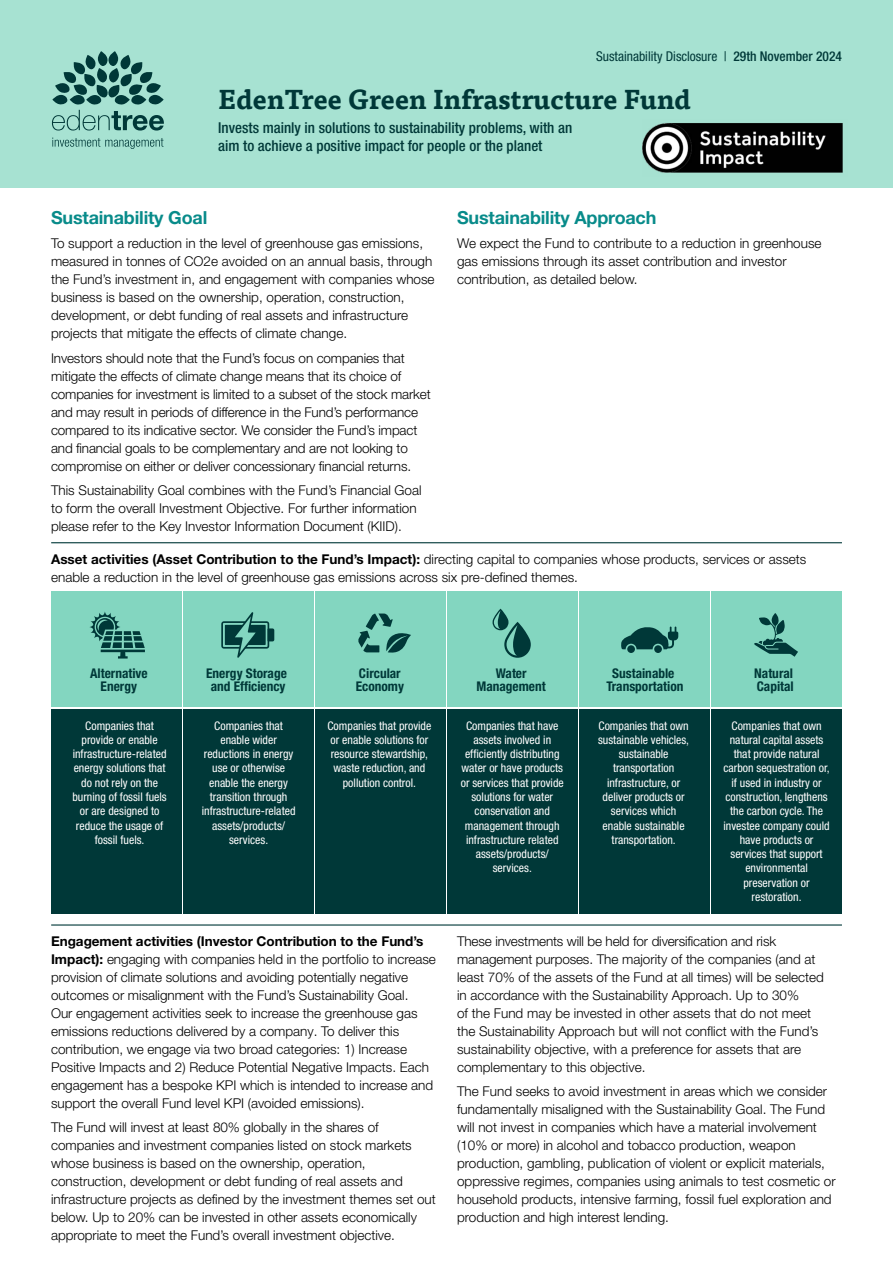
<style>
.page{position:relative;width:893px;height:1263px;background:#fff}
.page>*{position:absolute;margin:0;border:0;box-sizing:border-box;transform-origin:0 0}
.t1{font:700 27px "Tisa Pro";color:#003838}
.t2{font:700 18px "Helvetica Neue LT Pro";letter-spacing:-.01em;color:#088b8a}
.t3{font:500 condensed 15px/18px "Helvetica Neue LT Pro";color:#003838}
.t4{font:300 13.5px/18px "Helvetica Neue LT Pro";color:#000}
.t5{font:condensed 13.5px "Helvetica Neue LT Pro";color:#003838}
.t6{font:700 condensed 13.35px/13.4px "Helvetica Neue LT Pro";color:#003838;text-align:center}
.t7{font:condensed 11.85px/14.2px "Helvetica Neue LT Pro";color:#fff;text-align:center}
.s1{font-weight:500}
.s2{font-weight:700}
</style>
<div class="page">
<div style="left:0;top:0;width:893px;height:187px;background:#a7e2d2"></div>
<svg style="left:52px;top:51px;width:112px;height:80px"></svg>
<svg style="left:52px;top:138px;width:111px;height:11px"></svg>
<img style="left:643px;top:123px;width:200px;height:50px">
<div style="left:52px;top:591px;width:130px;height:116px;background:#83d6c0"></div>
<div style="left:52px;top:709px;width:130px;height:204px;background:#003838"></div>
<div style="left:183px;top:591px;width:131px;height:116px;background:#83d6c0"></div>
<div style="left:183px;top:709px;width:131px;height:204px;background:#003838"></div>
<div style="left:316px;top:591px;width:130px;height:116px;background:#83d6c0"></div>
<div style="left:316px;top:709px;width:130px;height:204px;background:#003838"></div>
<div style="left:448px;top:591px;width:130px;height:116px;background:#83d6c0"></div>
<div style="left:448px;top:709px;width:130px;height:204px;background:#003838"></div>
<div style="left:580px;top:591px;width:130px;height:116px;background:#83d6c0"></div>
<div style="left:580px;top:709px;width:130px;height:204px;background:#003838"></div>
<div style="left:712px;top:591px;width:130px;height:116px;background:#83d6c0"></div>
<div style="left:712px;top:709px;width:130px;height:204px;background:#003838"></div>
<svg style="left:358px;top:613px;width:53px;height:40px"></svg>
<div style="left:627px;top:645px;width:8px;height:8px;background:#003838;border-radius:50%"></div>
<div style="left:654px;top:645px;width:8px;height:8px;background:#003838;border-radius:50%"></div>
<svg style="left:621px;top:626px;width:57px;height:23px"></svg>
<svg style="left:493px;top:609px;width:38px;height:49px"></svg>
<svg style="left:89px;top:611px;width:56px;height:47px"></svg>
<svg style="left:221px;top:612px;width:53px;height:46px"></svg>
<svg style="left:754px;top:613px;width:44px;height:44px"></svg>
<hr style="left:51px;top:542px;width:791px;height:1px;background:#003838">
<hr style="left:51px;top:924px;width:791px;height:1px;background:#003838">
<p class="t5" style="left:596px;top:48px;width:247px">Sustainability Disclosure | <span class="s1">29th November 2024</span></p>
<h1 class="t1" style="left:218px;top:77px;width:474px">EdenTree Green Infrastructure Fund</h1>
<p class="t3" style="left:218px;top:119px;width:355px">Invests mainly in solutions to sustainability problems, with an aim to achieve a positive impact for people or the planet</p>
<h2 class="t2" style="left:51px;top:206px;width:158px">Sustainability Goal</h2>
<p class="t4" style="left:51px;top:234px;width:385px">To support a reduction in the level of greenhouse gas emissions, measured in tonnes of CO2e avoided on an annual basis, through the Fund’s investment in, and engagement with companies whose business is based on the ownership, operation, construction, development, or debt funding of real assets and infrastructure projects that mitigate the effects of climate change.</p>
<p class="t4" style="left:51px;top:349px;width:381px">Investors should note that the Fund’s focus on companies that mitigate the effects of climate change means that its choice of companies for investment is limited to a subset of the stock market and may result in periods of difference in the Fund’s performance compared to its indicative sector. We consider the Fund’s impact and financial goals to be complementary and are not looking to compromise on either or deliver concessionary financial returns.</p>
<p class="t4" style="left:51px;top:481px;width:372px">This Sustainability Goal combines with the Fund’s Financial Goal to form the overall Investment Objective. For further information please refer to the Key Investor Information Document (KIID).</p>
<h2 class="t2" style="left:457px;top:206px;width:201px">Sustainability Approach</h2>
<p class="t4" style="left:457px;top:234px;width:366px">We expect the Fund to contribute to a reduction in greenhouse gas emissions through its asset contribution and investor contribution, as detailed below.</p>
<p class="t4" style="left:51px;top:550px;width:757px"><span class="s2">Asset activities (Asset Contribution to the Fund’s Impact):</span> directing capital to companies whose products, services or assets enable a reduction in the level of greenhouse gas emissions across six pre-defined themes.</p>
<p class="t6" style="left:90px;top:667px;width:59px">Alternative<br>Energy</p>
<p class="t6" style="left:206px;top:667px;width:82px">Energy Storage and Efficiency</p>
<p class="t6" style="left:356px;top:667px;width:50px;text-align:left">Circular<br>Economy</p>
<p class="t6" style="left:476px;top:667px;width:71px">Water<br>Management</p>
<p class="t6" style="left:606px;top:667px;width:79px">Sustainable<br>Transportation</p>
<p class="t6" style="left:754px;top:667px;width:41px;text-align:left">Natural<br>Capital</p>
<p class="t7" style="left:72px;top:718px;width:96px">Companies that provide or enable infrastructure-related energy solutions that do not rely on the burning of fossil fuels or are designed to reduce the usage of fossil fuels.</p>
<p class="t7" style="left:202px;top:718px;width:95px">Companies that enable wider reductions in energy use or otherwise enable the energy transition through infrastructure-related assets/products/ services.</p>
<p class="t7" style="left:327px;top:718px;width:105px">Companies that provide or enable solutions for resource stewardship, waste reduction, and pollution control.</p>
<p class="t7" style="left:461px;top:718px;width:104px">Companies that have assets involved in efficiently distributing water or have products or services that provide solutions for water conservation and management through infrastructure related assets/products/ services.</p>
<p class="t7" style="left:598px;top:718px;width:93px">Companies that own sustainable vehicles, sustainable transportation infrastructure, or deliver products or services which enable sustainable transportation.</p>
<p class="t7" style="left:724px;top:718px;width:108px">Companies that own natural capital assets that provide natural carbon sequestration or, if used in industry or construction, lengthens the carbon cycle. The investee company could have products or services that support environmental preservation or restoration.</p>
<p class="t4" style="left:51px;top:932px;width:386px"><span class="s2">Engagement activities (Investor Contribution to the Fund’s Impact):</span> engaging with companies held in the portfolio to increase provision of climate solutions and avoiding potentially negative outcomes or misalignment with the Fund’s Sustainability Goal.<br>Our engagement activities seek to increase the greenhouse gas emissions reductions delivered by a company. To deliver this contribution, we engage via two broad categories: 1) Increase Positive Impacts and 2) Reduce Potential Negative Impacts. Each engagement has a bespoke KPI which is intended to increase and support the overall Fund level KPI (avoided emissions).</p>
<p class="t4" style="left:51px;top:1118px;width:386px">The Fund will invest at least 80% globally in the shares of companies and investment companies listed on stock markets whose business is based on the ownership, operation, construction, development or debt funding of real assets and infrastructure projects as defined by the investment themes set out below. Up to 20% can be invested in other assets economically appropriate to meet the Fund’s overall investment objective.</p>
<p class="t4" style="left:457px;top:932px;width:368px">These investments will be held for diversification and risk management purposes. The majority of the companies (and at least 70% of the assets of the Fund at all times) will be selected in accordance with the Sustainability Approach. Up to 30%<br>of the Fund may be invested in other assets that do not meet the Sustainability Approach but will not conflict with the Fund’s sustainability objective, with a preference for assets that are complementary to this objective.</p>
<p class="t4" style="left:457px;top:1082px;width:380px">The Fund seeks to avoid investment in areas which we consider fundamentally misaligned with the Sustainability Goal. The Fund will not invest in companies which have a material involvement (10% or more) in alcohol and tobacco production, weapon production, gambling, publication of violent or explicit materials, oppressive regimes, companies using animals to test cosmetic or household products, intensive farming, fossil fuel exploration and production and high interest lending.</p>
</div>
